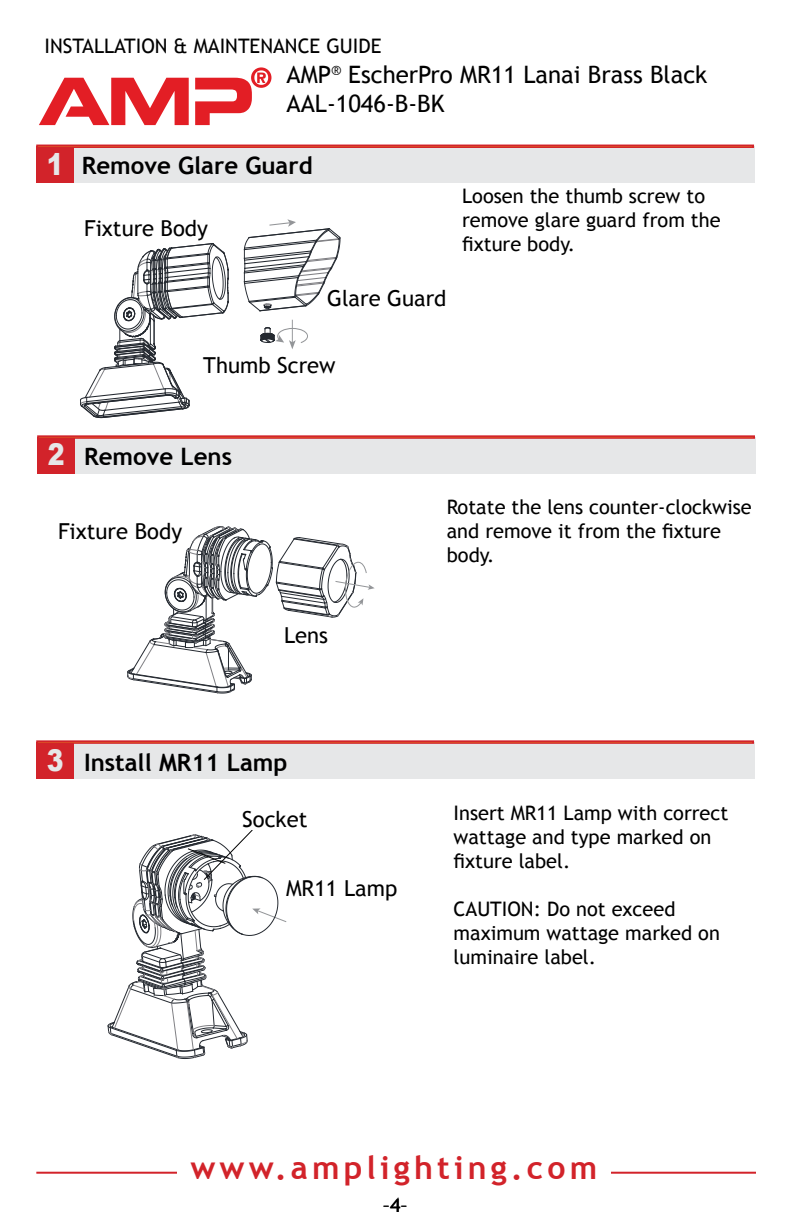
<style>
.page{position:relative;width:792px;height:1224px;background:#fff}
.page>*{position:absolute;margin:0;border:0;box-sizing:border-box;transform-origin:0 0}
.t1{font:700 32px "Trebuchet MS";letter-spacing:.13em;color:#d2232a}
.t2{font:900 30px "Arial";color:#e6e7e8;scale:.84 1}
.t3{font:24px/28.8px "Trebuchet MS";color:#000}
.t4{font:700 24px "Trebuchet MS";color:#000}
.t5{font:22px "Trebuchet MS";color:#000}
.t6{font:20px/24px "Trebuchet MS";color:#000}
.s1{font-family:"Arial";font-weight:900;font-size:30px;color:#e6e7e8}
</style>
<div class="page">
<svg style="left:195px;top:67px;width:76px;height:58px"></svg>
<svg style="left:39px;top:78px;width:150px;height:47px"></svg>
<hr style="left:36px;top:1172px;width:720px;height:2px;background:#d2232a">
<div style="left:177px;top:1156px;width:434px;height:43px;background:#fff"></div>
<div style="left:44px;top:437px;width:711px;height:37px;background:#e6e7e8"></div>
<div style="left:37px;top:437px;width:38px;height:37px;background:#d2232a"></div>
<div style="left:37px;top:435px;width:718px;height:4px;border:2px solid #d2232a"></div>
<div style="left:43px;top:146px;width:711px;height:37px;background:#e6e7e8"></div>
<div style="left:36px;top:146px;width:38px;height:37px;background:#d2232a"></div>
<div style="left:36px;top:145px;width:718px;height:3px;border:2px solid #d2232a"></div>
<svg style="left:80px;top:243px;width:149px;height:176px"></svg>
<svg style="left:243px;top:219px;width:98px;height:93px"></svg>
<svg style="left:260px;top:320px;width:48px;height:29px"></svg>
<div style="left:203px;top:357px;width:133px;height:16px;background:#fff"></div>
<div style="left:327px;top:285px;width:120px;height:25px;background:#fff"></div>
<svg style="left:127px;top:526px;width:248px;height:168px"></svg>
<div style="left:280px;top:625px;width:52px;height:20px;background:#fff"></div>
<div style="left:43px;top:742px;width:711px;height:37px;background:#e6e7e8"></div>
<div style="left:36px;top:742px;width:38px;height:37px;background:#d2232a"></div>
<div style="left:36px;top:740px;width:718px;height:4px;border:2px solid #d2232a"></div>
<svg style="left:107px;top:830px;width:180px;height:229px"></svg>
<p class="t6" style="left:45px;top:34px;width:338px">INSTALLATION &amp; MAINTENANCE GUIDE</p>
<h2 class="t2" style="left:47px;top:142px;width:22px">1</h2>
<p class="t3" style="left:287px;top:60px;width:422px">AMP<sup>®</sup> EscherPro MR11 Lanai Brass Black<br>AAL-1046-B-BK</p>
<p class="t4" style="left:82px;top:151px;width:232px">Remove Glare Guard</p>
<p class="t5" style="left:84px;top:215px;width:125px">Fixture Body</p>
<p class="t5" style="left:327px;top:285px;width:121px">Glare Guard</p>
<p class="t6" style="left:462px;top:184px;width:260px">Loosen the thumb screw to remove glare guard from the fixture body.</p>
<p class="t5" style="left:203px;top:352px;width:134px">Thumb Screw</p>
<h2 class="t2" style="left:48px;top:433px;width:22px">2</h2>
<p class="t4" style="left:84px;top:442px;width:149px">Remove Lens</p>
<p class="t5" style="left:58px;top:518px;width:126px">Fixture Body</p>
<p class="t5" style="left:284px;top:622px;width:46px">Lens</p>
<p class="t4" style="left:47px;top:748px;width:242px"><span class="s1">3</span> Install MR11 Lamp</p>
<p class="t5" style="left:242px;top:806px;width:67px">Socket</p>
<p class="t5" style="left:286px;top:875px;width:113px">MR11 Lamp</p>
<p class="t6" style="left:447px;top:496px;width:306px">Rotate the lens counter-clockwise and remove it from the fixture body.</p>
<p class="t6" style="left:454px;top:801px;width:276px">Insert MR11 Lamp with correct wattage and type marked on fixture label.</p>
<p class="t6" style="left:454px;top:897px;width:268px">CAUTION: Do not exceed maximum wattage marked on luminaire label.</p>
<h1 class="t1" style="left:190px;top:1148px;width:408px">www.amplighting.com</h1>
<p class="t6" style="left:383px;top:1193px;width:27px">–4–</p>
</div>
